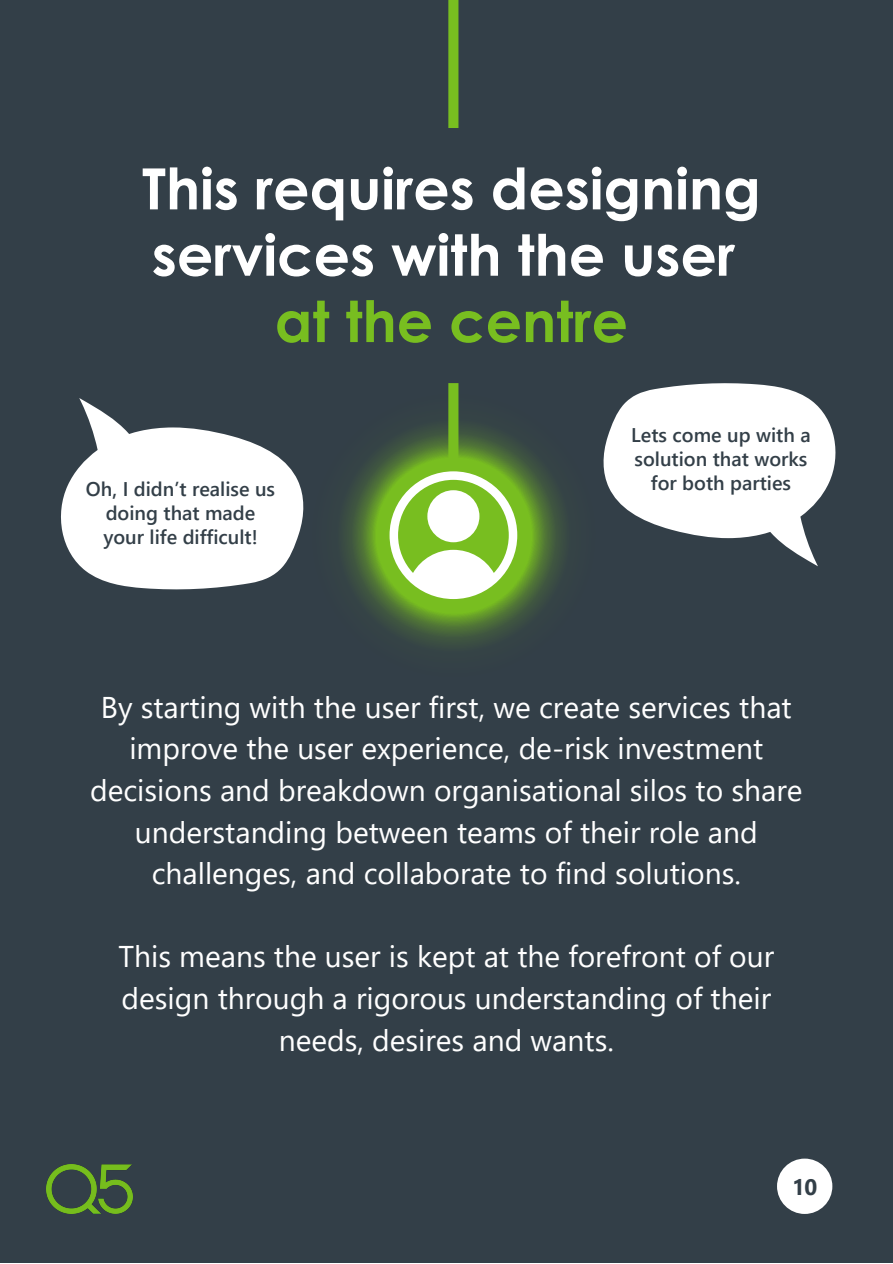
<style>
.page{position:relative;width:893px;height:1264px;background:#fff}
.page>*{position:absolute;margin:0;border:0;box-sizing:border-box;transform-origin:0 0}
.t1{font:700 57px/66.3px "Century Gothic";color:#fff}
.t2{font:700 57px "Century Gothic";color:#78be20}
.t3{font:30px/41.5px "Segoe UI";color:#fff;text-align:center}
.t4{font:700 22.35px "Segoe UI";color:#333f48}
.t5{font:600 19.8px/24px "Segoe UI";color:#333f48;text-align:center}
</style>
<div class="page">
<div style="left:0;top:0;width:892px;height:1262px;background:#333f48"></div>
<div style="left:777px;top:1158px;width:55px;height:55px;background:#fff;border-radius:50%"></div>
<div style="left:448px;top:0;width:10px;height:128px;background:#78be20"></div>
<svg style="left:342px;top:392px;width:224px;height:256px"></svg>
<div style="left:448px;top:383px;width:10px;height:94px;background:#78be20"></div>
<svg style="left:389px;top:471px;width:128px;height:128px"></svg>
<div style="left:427px;top:490px;width:52px;height:52px;background:#fff;border-radius:50%"></div>
<svg style="left:603px;top:383px;width:233px;height:183px"></svg>
<img style="left:47px;top:1164px;width:85px;height:49px">
<svg style="left:61px;top:398px;width:243px;height:192px;fill:#fff"></svg>
<p class="t1" style="left:142px;top:154px;width:620px">This requires designing services with the user</p>
<p class="t2" style="left:275px;top:285px;width:354px">at the centre</p>
<p class="t5" style="left:86px;top:476px;width:191px">Oh, I didn’t realise us doing that made your life difficult!</p>
<p class="t5" style="left:631px;top:422px;width:181px">Lets come up with a solution that works for both parties</p>
<p class="t3" style="left:90px;top:684px;width:713px">By starting with the user first, we create services that improve the user experience, de-risk investment decisions and breakdown organisational silos to share understanding between teams of their role and challenges, and collaborate to find solutions.</p>
<p class="t3" style="left:118px;top:934px;width:657px">This means the user is kept at the forefront of our design through a rigorous understanding of their needs, desires and wants.</p>
<p class="t4" style="left:792px;top:1170px;width:26px">10</p>
</div>
